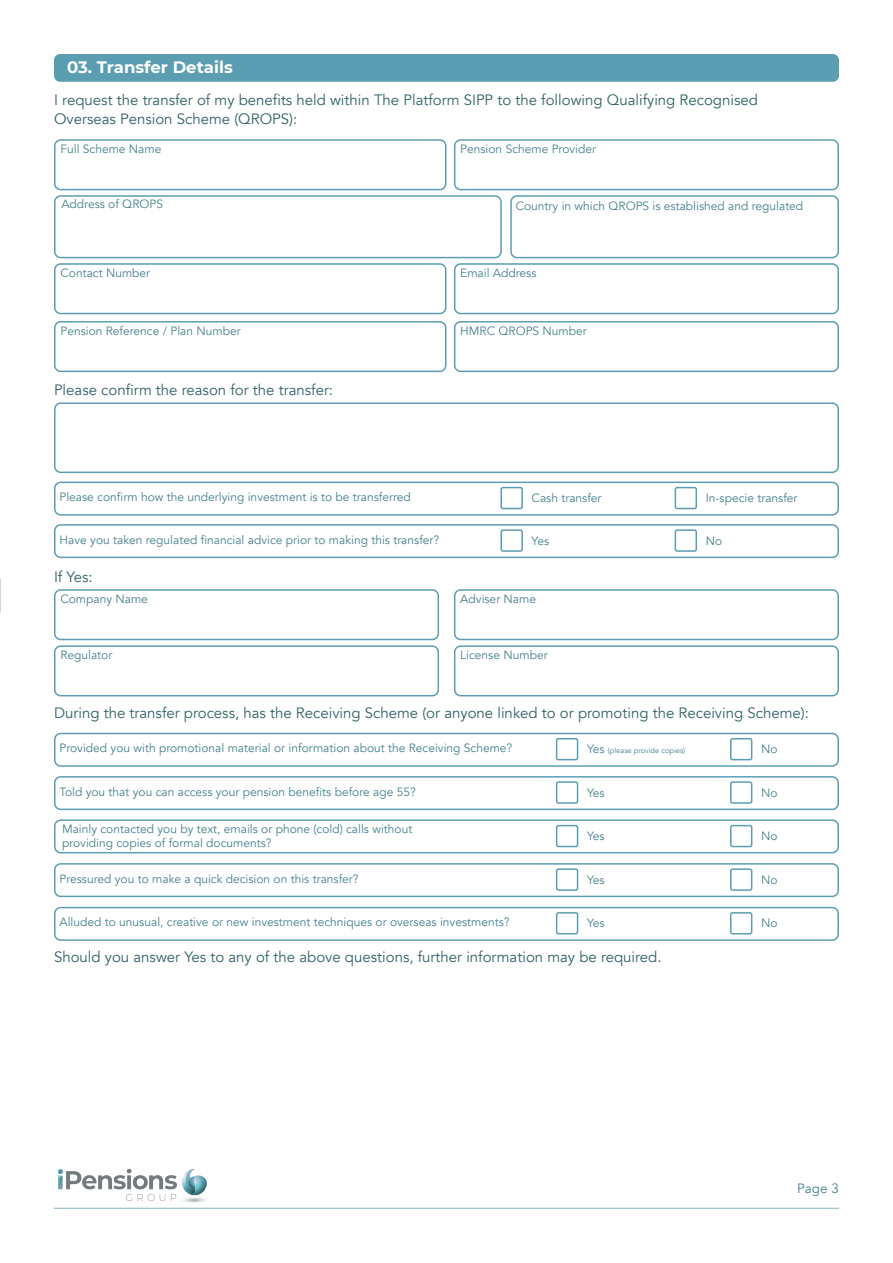
<style>
.page{position:relative;width:893px;height:1263px;background:#fff}
.page>*{position:absolute;margin:0;border:0;box-sizing:border-box;transform-origin:0 0}
.t1{font:700 16.5px "Montserrat";color:#fff}
.t2{font:15px/19.5px "Avenir";color:#32636a}
.t3{font:13.5px "Avenir";color:#46828f}
.t4{font:12px/14.4px "Avenir";color:#46828f}
.t5{font:7.5px "Avenir";color:#46828f}
.s1{font-size:12px}
</style>
<div class="page">
<hr style="left:54px;top:1208px;width:785px;height:1px;background:#5b9eb2">
<img style="left:57px;top:1169px;width:150px;height:34px">
<div style="left:54px;top:54px;width:785px;height:28px;background:#5b9eb2;border-radius:6px"></div>
<div style="left:54px;top:139px;width:392px;height:51px;border:2px solid #5b9eb2;border-radius:6px"></div>
<div style="left:454px;top:139px;width:385px;height:51px;border:2px solid #5b9eb2;border-radius:6px"></div>
<div style="left:54px;top:195px;width:448px;height:63px;border:2px solid #5b9eb2;border-radius:6px"></div>
<div style="left:510px;top:195px;width:329px;height:63px;border:2px solid #5b9eb2;border-radius:6px"></div>
<div style="left:54px;top:263px;width:392px;height:51px;border:2px solid #5b9eb2;border-radius:6px"></div>
<div style="left:454px;top:263px;width:385px;height:51px;border:2px solid #5b9eb2;border-radius:6px"></div>
<div style="left:54px;top:321px;width:392px;height:51px;border:2px solid #5b9eb2;border-radius:6px"></div>
<div style="left:454px;top:321px;width:385px;height:51px;border:2px solid #5b9eb2;border-radius:6px"></div>
<div style="left:54px;top:402px;width:785px;height:71px;border:2px solid #5b9eb2;border-radius:6px"></div>
<div style="left:54px;top:482px;width:785px;height:34px;border:2px solid #5b9eb2;border-radius:6px"></div>
<div style="left:500px;top:487px;width:23px;height:22px;border:2px solid #5b9eb2;border-radius:2px"></div>
<div style="left:675px;top:487px;width:22px;height:22px;border:2px solid #5b9eb2;border-radius:2px"></div>
<div style="left:54px;top:524px;width:785px;height:34px;border:2px solid #5b9eb2;border-radius:6px"></div>
<div style="left:500px;top:529px;width:23px;height:23px;border:2px solid #5b9eb2;border-radius:2px"></div>
<div style="left:675px;top:529px;width:22px;height:23px;border:2px solid #5b9eb2;border-radius:2px"></div>
<div style="left:54px;top:589px;width:385px;height:51px;border:2px solid #5b9eb2;border-radius:6px"></div>
<div style="left:454px;top:589px;width:385px;height:51px;border:2px solid #5b9eb2;border-radius:6px"></div>
<div style="left:54px;top:645px;width:385px;height:51px;border:2px solid #5b9eb2;border-radius:6px"></div>
<div style="left:454px;top:645px;width:385px;height:51px;border:2px solid #5b9eb2;border-radius:6px"></div>
<div style="left:54px;top:733px;width:785px;height:34px;border:2px solid #5b9eb2;border-radius:6px"></div>
<div style="left:54px;top:776px;width:785px;height:34px;border:2px solid #5b9eb2;border-radius:6px"></div>
<div style="left:54px;top:819px;width:785px;height:34px;border:2px solid #5b9eb2;border-radius:6px"></div>
<div style="left:54px;top:863px;width:785px;height:34px;border:2px solid #5b9eb2;border-radius:6px"></div>
<div style="left:54px;top:907px;width:785px;height:34px;border:2px solid #5b9eb2;border-radius:6px"></div>
<div style="left:556px;top:738px;width:22px;height:22px;border:2px solid #5b9eb2;border-radius:2px"></div>
<div style="left:730px;top:738px;width:22px;height:22px;border:2px solid #5b9eb2;border-radius:2px"></div>
<div style="left:556px;top:781px;width:22px;height:23px;border:2px solid #5b9eb2;border-radius:2px"></div>
<div style="left:730px;top:781px;width:22px;height:23px;border:2px solid #5b9eb2;border-radius:2px"></div>
<div style="left:556px;top:825px;width:22px;height:22px;border:2px solid #5b9eb2;border-radius:2px"></div>
<div style="left:730px;top:825px;width:22px;height:22px;border:2px solid #5b9eb2;border-radius:2px"></div>
<div style="left:556px;top:868px;width:22px;height:23px;border:2px solid #5b9eb2;border-radius:2px"></div>
<div style="left:730px;top:868px;width:22px;height:23px;border:2px solid #5b9eb2;border-radius:2px"></div>
<div style="left:556px;top:912px;width:22px;height:22px;border:2px solid #5b9eb2;border-radius:2px"></div>
<div style="left:730px;top:912px;width:22px;height:22px;border:2px solid #5b9eb2;border-radius:2px"></div>
<p class="t1" style="left:67px;top:56px;width:167px">03. Transfer Details</p>
<p class="t2" style="left:54px;top:90px;width:705px">I request the transfer of my benefits held within The Platform SIPP to the following Qualifying Recognised<br>Overseas Pension Scheme (QROPS):</p>
<p class="t4" style="left:61px;top:142px;width:102px">Full Scheme Name</p>
<p class="t4" style="left:460px;top:142px;width:137px">Pension Scheme Provider</p>
<p class="t4" style="left:61px;top:197px;width:103px">Address of QROPS</p>
<p class="t4" style="left:516px;top:198px;width:289px">Country in which QROPS is established and regulated</p>
<p class="t4" style="left:61px;top:266px;width:91px">Contact Number</p>
<p class="t4" style="left:460px;top:266px;width:78px">Email Address</p>
<p class="t4" style="left:61px;top:324px;width:182px">Pension Reference / Plan Number</p>
<p class="t4" style="left:460px;top:324px;width:128px">HMRC QROPS Number</p>
<p class="t2" style="left:54px;top:380px;width:281px">Please confirm the reason for the transfer:</p>
<p class="t4" style="left:60px;top:490px;width:353px">Please confirm how the underlying investment is to be transferred</p>
<p class="t4" style="left:532px;top:491px;width:71px">Cash transfer</p>
<p class="t4" style="left:706px;top:491px;width:93px">In-specie transfer</p>
<p class="t4" style="left:60px;top:532px;width:381px">Have you taken regulated financial advice prior to making this transfer?</p>
<p class="t4" style="left:532px;top:534px;width:19px">Yes</p>
<p class="t4" style="left:706px;top:534px;width:18px">No</p>
<p class="t2" style="left:54px;top:567px;width:40px">If Yes:</p>
<p class="t4" style="left:60px;top:592px;width:89px">Company Name</p>
<p class="t4" style="left:460px;top:592px;width:77px">Adviser Name</p>
<p class="t4" style="left:60px;top:648px;width:53px">Regulator</p>
<p class="t4" style="left:460px;top:648px;width:89px">License Number</p>
<p class="t2" style="left:54px;top:703px;width:756px">During the transfer process, has the Receiving Scheme (or anyone linked to or promoting the Receiving Scheme):</p>
<p class="t4" style="left:60px;top:741px;width:454px">Provided you with promotional material or information about the Receiving Scheme?</p>
<p class="t4" style="left:60px;top:784px;width:358px">Told you that you can access your pension benefits before age 55?</p>
<p class="t4" style="left:62px;top:821px;width:352px">Mainly contacted you by text, emails or phone (cold) calls without providing copies of formal documents?</p>
<p class="t4" style="left:60px;top:871px;width:301px">Pressured you to make a quick decision on this transfer?</p>
<p class="t4" style="left:60px;top:915px;width:452px">Alluded to unusual, creative or new investment techniques or overseas investments?</p>
<p class="t5" style="left:587px;top:746px;width:100px"><span class="s1">Yes</span> (please provide copies)</p>
<p class="t4" style="left:761px;top:742px;width:18px">No</p>
<p class="t4" style="left:587px;top:785px;width:19px">Yes</p>
<p class="t4" style="left:761px;top:785px;width:18px">No</p>
<p class="t4" style="left:587px;top:829px;width:19px">Yes</p>
<p class="t4" style="left:761px;top:829px;width:18px">No</p>
<p class="t4" style="left:587px;top:872px;width:19px">Yes</p>
<p class="t4" style="left:761px;top:872px;width:18px">No</p>
<p class="t4" style="left:587px;top:916px;width:19px">Yes</p>
<p class="t4" style="left:761px;top:916px;width:18px">No</p>
<p class="t2" style="left:54px;top:947px;width:609px">Should you answer Yes to any of the above questions, further information may be required.</p>
<p class="t3" style="left:797px;top:1180px;width:43px">Page 3</p>
</div>
